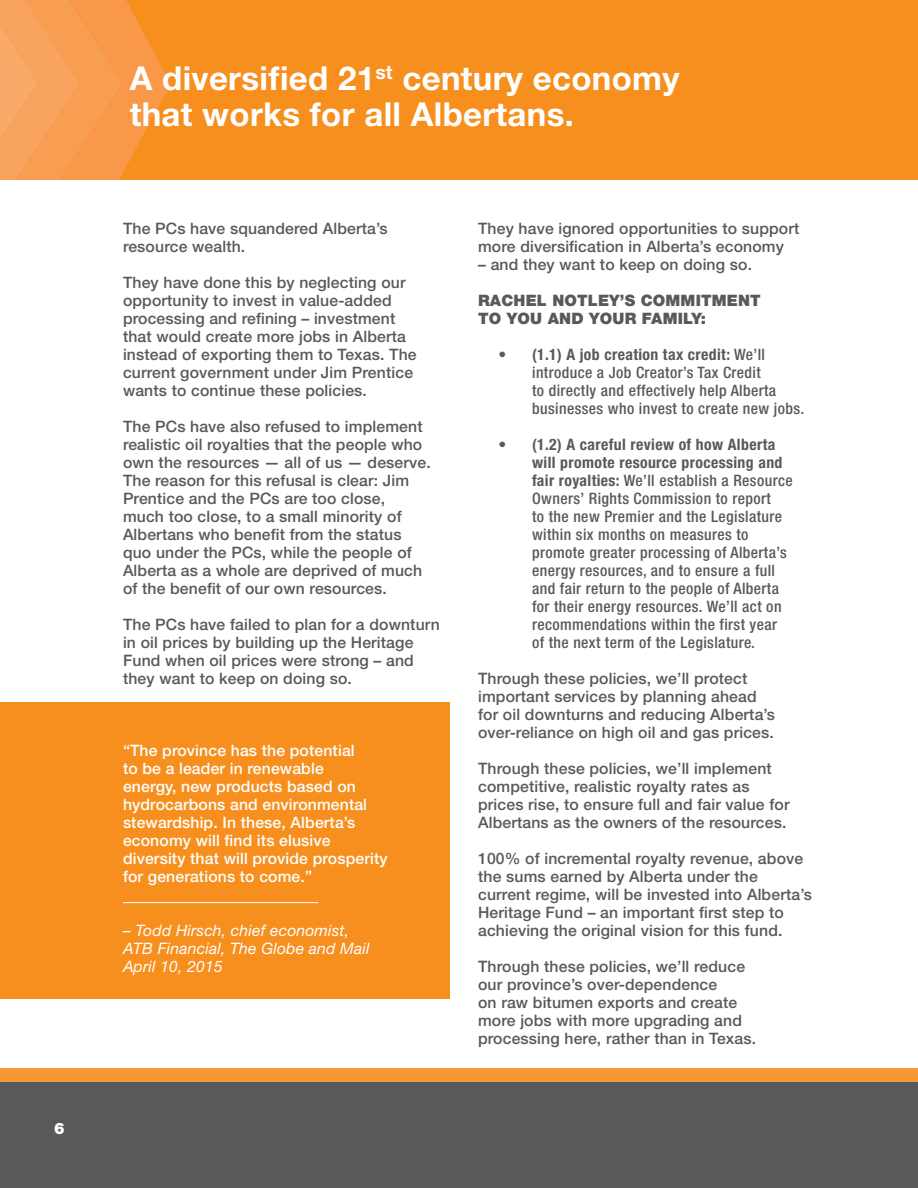
<style>
.page{position:relative;width:918px;height:1188px;background:#fff}
.page>*{position:absolute;margin:0;border:0;box-sizing:border-box;transform-origin:0 0}
.t1{font:700 33px/36px "Helvetica Neue LT Std";letter-spacing:.01em;color:#fff}
.Body_Copy_Helvetica{font:500 15.75px/18px "Helvetica Neue LT Std";letter-spacing:.01em;color:#58595b}
.t2{font:500 condensed 15.75px/18px "Helvetica Neue LT Std";letter-spacing:.025em;color:#58595b}
.Body_Copy_Helvetica-2{font:500 15.75px/18px "Helvetica Neue LT Std";letter-spacing:.01em;color:#fff}
.Body_Copy_Helvetica-3{font:italic 15.75px/18px "Helvetica Neue LT Std";letter-spacing:.01em;color:#fff}
.Subhead_1_Helvetica{font:900 15.75px/18px "Helvetica Neue LT Std";letter-spacing:.01em;color:#58595b}
.Body_Copy_Helvetica-4{font:900 15.75px "Helvetica Neue LT Std";color:#fff}
.s1{font-weight:700}
</style>
<div class="page">
<div style="left:0;top:0;width:918px;height:180px;background:#f78f1e"></div>
<div style="left:0;top:1081px;width:918px;height:107px;background:#58595b"></div>
<div style="left:0;top:1068px;width:918px;height:14px;background:#f89834"></div>
<svg style="left:0;top:0;width:171px;height:180px;background:#f89c4b"></svg>
<div style="left:0;top:702px;width:450px;height:297px;background:#f78f1e"></div>
<hr style="left:123px;top:902px;width:196px;height:1px;background:#fff">
<p class="Body_Copy_Helvetica-4" style="left:54px;top:1119px;width:23px">28</p>
<p class="Body_Copy_Helvetica-4" style="left:54px;top:1119px;width:12px">6</p>
<h1 class="t1" style="left:130px;top:60px;width:551px">A diversified 21<sup>st</sup> century economy that works for all Albertans.</h1>
<p class="Body_Copy_Helvetica" style="left:123px;top:219px;width:266px">The PCs have squandered Alberta’s resource wealth.</p>
<p class="Body_Copy_Helvetica" style="left:123px;top:273px;width:295px">They have done this by neglecting our opportunity to invest in value-added processing and refining – investment that would create more jobs in Alberta instead of exporting them to Texas. The current government under Jim Prentice wants to continue these policies.</p>
<p class="Body_Copy_Helvetica" style="left:123px;top:417px;width:309px">The PCs have also refused to implement realistic oil royalties that the people who own the resources — all of us — deserve.<br>The reason for this refusal is clear: Jim Prentice and the PCs are too close,<br>much too close, to a small minority of Albertans who benefit from the status quo under the PCs, while the people of Alberta as a whole are deprived of much of the benefit of our own resources.</p>
<p class="Body_Copy_Helvetica" style="left:123px;top:615px;width:318px">The PCs have failed to plan for a downturn in oil prices by building up the Heritage Fund when oil prices were strong – and they want to keep on doing so.</p>
<p class="Body_Copy_Helvetica-2" style="left:123px;top:741px;width:266px">“The province has the potential<br>to be a leader in renewable<br>energy, new products based on hydrocarbons and environmental stewardship. In these, Alberta’s economy will find its elusive diversity that will provide prosperity for generations to come.”</p>
<p class="Body_Copy_Helvetica-3" style="left:123px;top:921px;width:248px">– Todd Hirsch, chief economist,<br>ATB Financial, The Globe and Mail</p>
<p class="Body_Copy_Helvetica-3" style="left:123px;top:957px;width:101px">April 10, 2015</p>
<p class="Body_Copy_Helvetica" style="left:478px;top:219px;width:323px">They have ignored opportunities to support more diversification in Alberta’s economy</p>
<p class="Body_Copy_Helvetica" style="left:478px;top:255px;width:275px">– and they want to keep on doing so.</p>
<p class="Subhead_1_Helvetica" style="left:478px;top:291px;width:284px">RACHEL NOTLEY’S COMMITMENT<br>TO YOU AND YOUR FAMILY:</p>
<p class="t2" style="left:532px;top:345px;width:274px;text-indent:-34px">• <span class="s1">(1.1) A job creation tax credit:</span> We’ll introduce a Job Creator’s Tax Credit<br>to directly and effectively help Alberta businesses who invest to create new jobs.</p>
<p class="t2" style="left:532px;top:435px;width:262px;text-indent:-34px">• <span class="s1">(1.2) A careful review of how Alberta will promote resource processing and fair royalties:</span> We’ll establish a Resource Owners’ Rights Commission to report<br>to the new Premier and the Legislature within six months on measures to promote greater processing of Alberta’s energy resources, and to ensure a full and fair return to the people of Alberta for their energy resources. We’ll act on recommendations within the first year of the next term of the Legislature.</p>
<p class="Body_Copy_Helvetica" style="left:478px;top:669px;width:299px">Through these policies, we’ll protect important services by planning ahead for oil downturns and reducing Alberta’s over-reliance on high oil and gas prices.</p>
<p class="Body_Copy_Helvetica" style="left:478px;top:759px;width:313px">Through these policies, we’ll implement competitive, realistic royalty rates as prices rise, to ensure full and fair value for Albertans as the owners of the resources.</p>
<p class="Body_Copy_Helvetica" style="left:478px;top:849px;width:335px">100% of incremental royalty revenue, above the sums earned by Alberta under the current regime, will be invested into Alberta’s Heritage Fund – an important first step to achieving the original vision for this fund.</p>
<p class="Body_Copy_Helvetica" style="left:478px;top:957px;width:280px">Through these policies, we’ll reduce our province’s over-dependence<br>on raw bitumen exports and create more jobs with more upgrading and processing here, rather than in Texas.</p>
</div>
